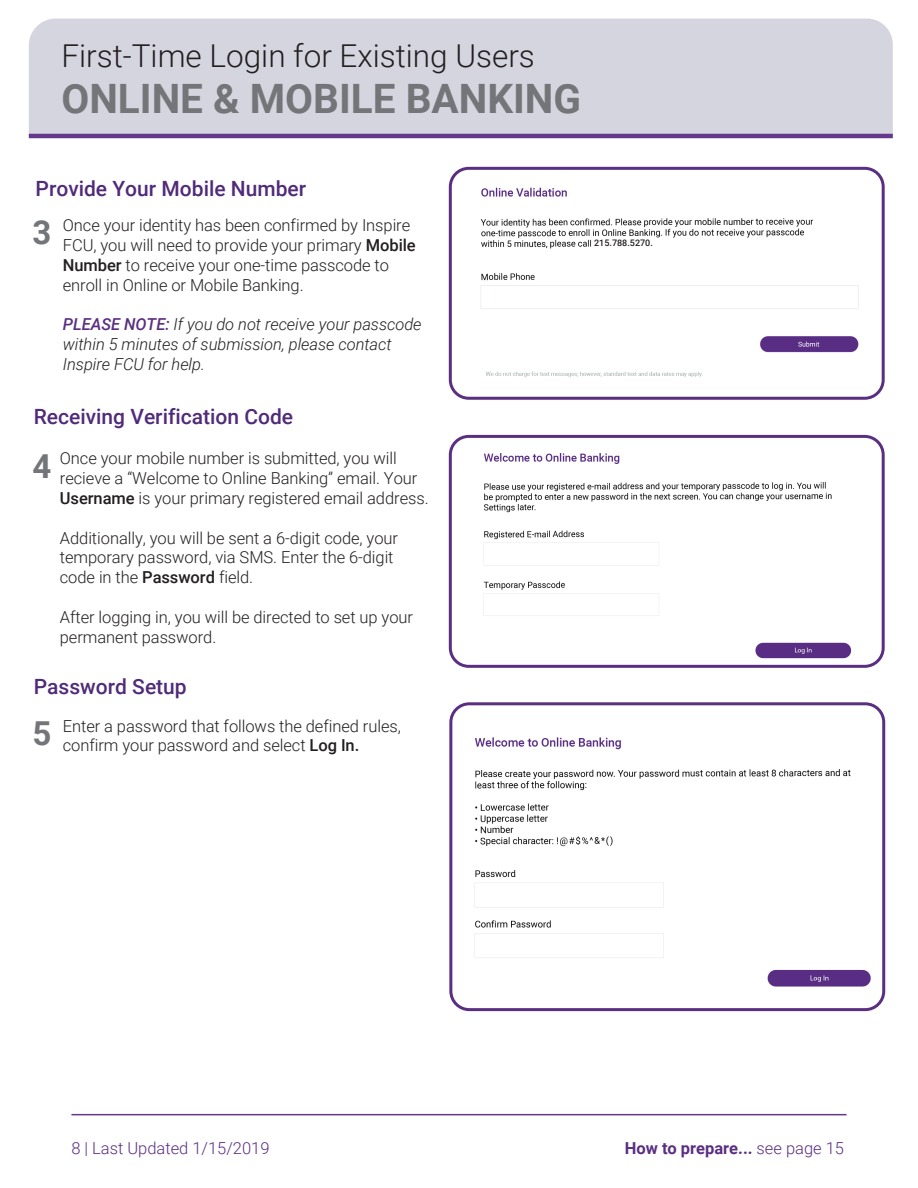
<style>
.page{position:relative;width:918px;height:1188px;background:#fff}
.page>*{position:absolute;margin:0;border:0;box-sizing:border-box;transform-origin:0 0}
.t1{font:700 40.5px "Roboto";color:#737578}
.t2{font:700 33px "Roboto";color:#737578}
.t3{font:300 31.5px "Roboto";color:#231f20}
.t4{font:500 21px "Roboto";color:#502b79}
.t5{font:300 16.5px/19.8px "Roboto";letter-spacing:-.005em;color:#231f20}
.t6{font:italic 300 16.5px/19.8px "Roboto";letter-spacing:-.005em;color:#231f20}
.t7{font:700 16.5px "Roboto";color:#5a2f81}
.t8{font:300 16.5px "Roboto";color:#5a2f81}
.t9{font:500 9px "Roboto";color:#231f20}
.s1{font-weight:500}
.s2{font-weight:500;color:#5a2f81}
.s3{font-weight:300}
</style>
<div class="page">
<img style="left:453px;top:706px;width:433px;height:306px">
<img style="left:448px;top:434px;width:433px;height:230px">
<div style="left:449px;top:702px;width:436px;height:309px;border:3px solid #5a2f81;border-radius:18px"></div>
<div style="left:449px;top:435px;width:436px;height:233px;border:3px solid #5a2f81;border-radius:18px"></div>
<div style="left:29px;top:19px;width:864px;height:115px;background:#d5d5e0"></div>
<hr style="left:29px;top:134px;width:864px;height:4px;background:#64398c">
<hr style="left:71px;top:1114px;width:776px;height:1px;background:#64398c">
<img style="left:448px;top:166px;width:433px;height:230px">
<div style="left:449px;top:167px;width:436px;height:233px;border:3px solid #5a2f81;border-radius:18px"></div>
<div style="left:594px;top:238px;width:87px;height:13px;background:#fff"></div>
<h3 class="t3" style="left:61px;top:34px;width:475px">First-Time Login for Existing Users</h3>
<h1 class="t1" style="left:61px;top:71px;width:521px">ONLINE &amp; MOBILE BANKING</h1>
<p class="t4" style="left:36px;top:174px;width:272px">Provide Your Mobile Number</p>
<h2 class="t2" style="left:33px;top:209px;width:20px">3</h2>
<p class="t5" style="left:63px;top:215px;width:355px">Once your identity has been confirmed by Inspire FCU, you will need to provide your primary <span class="s1">Mobile Number</span> to receive your one-time passcode to enroll in Online or Mobile Banking.</p>
<p class="t6" style="left:63px;top:314px;width:360px"><span class="s2">PLEASE NOTE:</span> If you do not receive your passcode within 5 minutes of submission, please contact<br>Inspire FCU for help.</p>
<p class="t4" style="left:34px;top:402px;width:261px">Receiving Verification Code</p>
<h2 class="t2" style="left:33px;top:443px;width:20px">4</h2>
<p class="t5" style="left:60px;top:448px;width:370px">Once your mobile number is submitted, you will recieve a “Welcome to Online Banking” email. Your<br><span class="s1">Username</span> is your primary registered email address.</p>
<p class="t5" style="left:60px;top:527px;width:340px">Additionally, you will be sent a 6-digit code, your temporary password, via SMS. Enter the 6-digit code in the <span class="s1">Password</span> field.</p>
<p class="t5" style="left:60px;top:606px;width:355px">After logging in, you will be directed to set up your permanent password.</p>
<p class="t4" style="left:34px;top:672px;width:154px">Password Setup</p>
<p class="t5" style="left:33px;top:715px;width:370px;text-indent:30px">Enter a password that follows the defined rules,<br><sup>5</sup> confirm your password and select <span class="s1">Log In.</span></p>
<p class="t9" style="left:594px;top:237px;width:60px">215.788.5270.</p>
<p class="t8" style="left:71px;top:1136px;width:200px">8 | Last Updated 1/15/2019</p>
<p class="t7" style="left:625px;top:1136px;width:221px">How to prepare... <span class="s3">see page 15</span></p>
</div>
